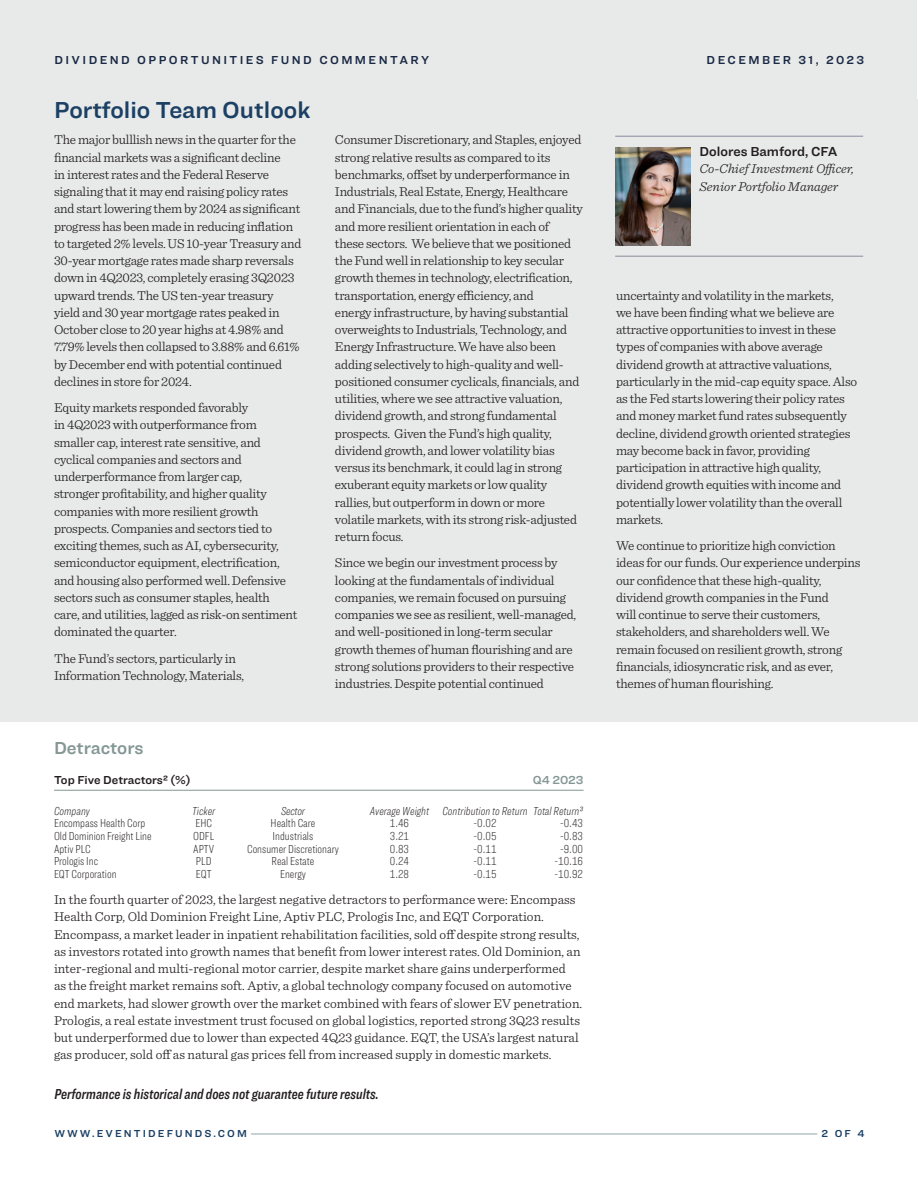
<style>
.page{position:relative;width:918px;height:1188px;background:#fff}
.page>*{position:absolute;margin:0;border:0;box-sizing:border-box;transform-origin:0 0}
.Commentary_Featured_-_Subhead{font:24px "Ringside Regular Semi";color:#1b4064}
.Commentary_Subheads{font:18px "Ringside Regular Semi";letter-spacing:-.005em;color:#849795}
.Disclaimer_-_Performance{font:15px "Ringside Compressed Semi Ital";color:#231f20}
.Commentary_Featured_-_Text{font:300 13.5px/17.2px "Sentinel";letter-spacing:-.015em;color:#231f20}
.Commentary_Detractors{font:300 13.5px/17.2px "Sentinel";color:#231f20}
.Eventide_Address{font:italic 300 13.5px/17.2px "Sentinel";color:#231f20}
.Eventide_Address-2{font:13.5px "Ringside Regular Semi";color:#231f20}
.t1{font:100 12px "Ringside Compressed";color:#231f20}
.Table_Header{font:italic 100 12px "Ringside Compressed";color:#231f20}
.t2{font:12px "Ringside Regular Semi";letter-spacing:.2em;color:#192944}
.Table_2col_Head_-_Commentary{font:12px "Ringside Regular Semi";color:#231f20}
.Table_2col_Head_-_Commentary-2{font:12px "Ringside Regular Semi";letter-spacing:-.005em;color:#849795}
.t3{font:10.5px "Ringside Regular Semi";color:#1b4064}
</style>
<div class="page">
<div style="left:1px;top:1px;width:916px;height:98px;background:#e8e9e9"></div>
<hr style="left:251px;top:1134px;width:566px;height:1px;background:#91a5a4">
<div style="left:0;top:99px;width:918px;height:622px;background:#e8e9e9"></div>
<hr style="left:54px;top:790px;width:530px;height:1px;background:#849795">
<img style="left:615px;top:147px;width:75px;height:99px">
<hr style="left:615px;top:136px;width:248px;height:1px;background:#888b9d">
<hr style="left:615px;top:256px;width:248px;height:1px;background:#888b9d">
<p class="t2" style="left:54px;top:51px;width:22px">DIVIDEND</p>
<p class="t2" style="left:137px;top:51px;width:43px">OPPORTUNITIES</p>
<p class="t2" style="left:271px;top:51px;width:21px">FUND</p>
<p class="t2" style="left:319px;top:51px;width:23px">COMMENTAR</p>
<p class="t2" style="left:421px;top:51px;width:10px">Y</p>
<p class="t2" style="left:707px;top:51px;width:23px">DECEMBER</p>
<p class="t2" style="left:798px;top:51px;width:67px">31, 2023</p>
<p class="Commentary_Featured_-_Subhead" style="left:54px;top:92px;width:258px">PORTFOLIO TEAM OUTLOOK</p>
<p class="Commentary_Featured_-_Text" style="left:54px;top:130px;width:249px">The major bulllish news in the quarter for the financial markets was a significant decline<br>in interest rates and the Federal Reserve signaling that it may end raising policy rates and start lowering them by 2024 as significant progress has been made in reducing inflation to targeted 2% levels. US 10-year Treasury and 30-year mortgage rates made sharp reversals down in 4Q2023, completely erasing 3Q2023 upward trends. The US ten-year treasury yield and 30 year mortgage rates peaked in October close to 20 year highs at 4.98% and 7.79% levels then collapsed to 3.88% and 6.61% by December end with potential continued declines in store for 2024.</p>
<p class="Commentary_Featured_-_Text" style="left:54px;top:398px;width:245px">Equity markets responded favorably<br>in 4Q2023 with outperformance from smaller cap, interest rate sensitive, and cyclical companies and sectors and underperformance from larger cap,<br>stronger profitability, and higher quality companies with more resilient growth prospects. Companies and sectors tied to exciting themes, such as AI, cybersecurity, semiconductor equipment, electrification, and housing also performed well. Defensive sectors such as consumer staples, health care, and utilities, lagged as risk-on sentiment dominated the quarter.</p>
<p class="Commentary_Featured_-_Text" style="left:54px;top:649px;width:192px">The Fund’s sectors, particularly in<br>Information Technology, Materials,</p>
<p class="Commentary_Featured_-_Text" style="left:335px;top:130px;width:249px">Consumer Discretionary, and Staples, enjoyed strong relative results as compared to its benchmarks, offset by underperformance in Industrials, Real Estate, Energy, Healthcare and Financials, due to the fund’s higher quality and more resilient orientation in each of<br>these sectors. We believe that we positioned the Fund well in relationship to key secular growth themes in technology, electrification, transportation, energy efficiency, and<br>energy infrastructure, by having substantial overweights to Industrials, Technology, and Energy Infrastructure. We have also been adding selectively to high-quality and well&shy;positioned consumer cyclicals, financials, and utilities, where we see attractive valuation, dividend growth, and strong fundamental prospects. Given the Fund’s high quality, dividend growth, and lower volatility bias versus its benchmark, it could lag in strong exuberant equity markets or low quality rallies, but outperform in down or more volatile markets, with its strong risk-adjusted return focus.</p>
<p class="Commentary_Featured_-_Text" style="left:335px;top:553px;width:243px">Since we begin our investment process by looking at the fundamentals of individual companies, we remain focused on pursuing companies we see as resilient, well-managed, and well-positioned in long-term secular growth themes of human flourishing and are strong solutions providers to their respective industries. Despite potential continued</p>
<p class="Eventide_Address-2" style="left:700px;top:142px;width:140px">DOLORES BAMFORD, CFA</p>
<p class="Eventide_Address" style="left:700px;top:159px;width:156px">Co-Chief Investment Officer,<br>Senior Portfolio Manager</p>
<p class="Commentary_Featured_-_Text" style="left:616px;top:286px;width:243px">uncertainty and volatility in the markets,<br>we have been finding what we believe are attractive opportunities to invest in these types of companies with above average dividend growth at attractive valuations, particularly in the mid-cap equity space. Also as the Fed starts lowering their policy rates and money market fund rates subsequently decline, dividend growth oriented strategies may become back in favor, providing participation in attractive high quality, dividend growth equities with income and potentially lower volatility than the overall markets.</p>
<p class="Commentary_Featured_-_Text" style="left:616px;top:536px;width:246px">We continue to prioritize high conviction ideas for our funds. Our experience underpins our confidence that these high-quality, dividend growth companies in the Fund<br>will continue to serve their customers, stakeholders, and shareholders well. We remain focused on resilient growth, strong financials, idiosyncratic risk, and as ever, themes of human flourishing.</p>
<p class="Commentary_Subheads" style="left:54px;top:735px;width:91px">DETRACTORS</p>
<p class="Table_2col_Head_-_Commentary" style="left:54px;top:771px;width:138px">TOP FIVE DETRACTORS² (%)</p>
<p class="Table_2col_Head_-_Commentary-2" style="left:533px;top:771px;width:52px">Q4 2023</p>
<p class="Table_Header" style="left:54px;top:803px;width:37px">Company</p>
<p class="Table_Header" style="left:192px;top:803px;width:25px">Ticker</p>
<p class="Table_Header" style="left:281px;top:803px;width:26px">Sector</p>
<p class="Table_Header" style="left:370px;top:803px;width:61px">Average Weight</p>
<p class="Table_Header" style="left:442px;top:803px;width:142px">Contribution to Return Total Return³</p>
<p class="t1" style="left:54px;top:815px;width:93px">Encompass Health Corp</p>
<p class="t1" style="left:195px;top:815px;width:18px">EHC</p>
<p class="t1" style="left:271px;top:815px;width:46px">Health Care</p>
<p class="t1" style="left:390px;top:815px;width:21px">1.46</p>
<p class="t1" style="left:474px;top:815px;width:24px">-0.02</p>
<p class="t1" style="left:560px;top:815px;width:24px">-0.43</p>
<p class="t1" style="left:54px;top:828px;width:99px">Old Dominion Freight Line</p>
<p class="t1" style="left:193px;top:828px;width:23px">ODFL</p>
<p class="t1" style="left:273px;top:828px;width:42px">Industrials</p>
<p class="t1" style="left:390px;top:828px;width:21px">3.21</p>
<p class="t1" style="left:474px;top:828px;width:24px">-0.05</p>
<p class="t1" style="left:560px;top:828px;width:24px">-0.83</p>
<p class="t1" style="left:54px;top:841px;width:38px">Aptiv PLC</p>
<p class="t1" style="left:193px;top:841px;width:22px">APTV</p>
<p class="t1" style="left:247px;top:841px;width:93px">Consumer Discretionary</p>
<p class="t1" style="left:390px;top:841px;width:21px">0.83</p>
<p class="t1" style="left:474px;top:841px;width:24px">-0.11</p>
<p class="t1" style="left:560px;top:841px;width:24px">-9.00</p>
<p class="t1" style="left:54px;top:853px;width:46px">Prologis Inc</p>
<p class="t1" style="left:196px;top:853px;width:17px">PLD</p>
<p class="t1" style="left:272px;top:853px;width:44px">Real Estate</p>
<p class="t1" style="left:390px;top:853px;width:21px">0.24</p>
<p class="t1" style="left:474px;top:853px;width:24px">-0.11</p>
<p class="t1" style="left:555px;top:853px;width:30px">-10.16</p>
<p class="t1" style="left:54px;top:866px;width:64px">EQT Corporation</p>
<p class="t1" style="left:196px;top:866px;width:17px">EQT</p>
<p class="t1" style="left:280px;top:866px;width:27px">Energy</p>
<p class="t1" style="left:390px;top:866px;width:21px">1.28</p>
<p class="t1" style="left:474px;top:866px;width:24px">-0.15</p>
<p class="t1" style="left:555px;top:866px;width:30px">-10.92</p>
<p class="Commentary_Detractors" style="left:54px;top:890px;width:530px">In the fourth quarter of 2023, the largest negative detractors to performance were: Encompass Health Corp, Old Dominion Freight Line, Aptiv PLC, Prologis Inc, and EQT Corporation.<br>Encompass, a market leader in inpatient rehabilitation facilities, sold off despite strong results, as investors rotated into growth names that benefit from lower interest rates. Old Dominion, an inter-regional and multi-regional motor carrier, despite market share gains underperformed<br>as the freight market remains soft. Aptiv, a global technology company focused on automotive end markets, had slower growth over the market combined with fears of slower EV penetration.<br>Prologis, a real estate investment trust focused on global logistics, reported strong 3Q23 results but underperformed due to lower than expected 4Q23 guidance. EQT, the USA’s largest natural gas producer, sold off as natural gas prices fell from increased supply in domestic markets.</p>
<p class="Disclaimer_-_Performance" style="left:54px;top:1083px;width:325px">Performance is historical and does not guarantee future results.</p>
<p class="t3" style="left:54px;top:1126px;width:13px">WWW</p>
<p class="t3" style="left:92px;top:1126px;width:15px">.EVENTIDEFUNDS</p>
<p class="t3" style="left:213px;top:1126px;width:15px">.COM</p>
<p class="t3" style="left:822px;top:1126px;width:44px">2 OF 4</p>
</div>
